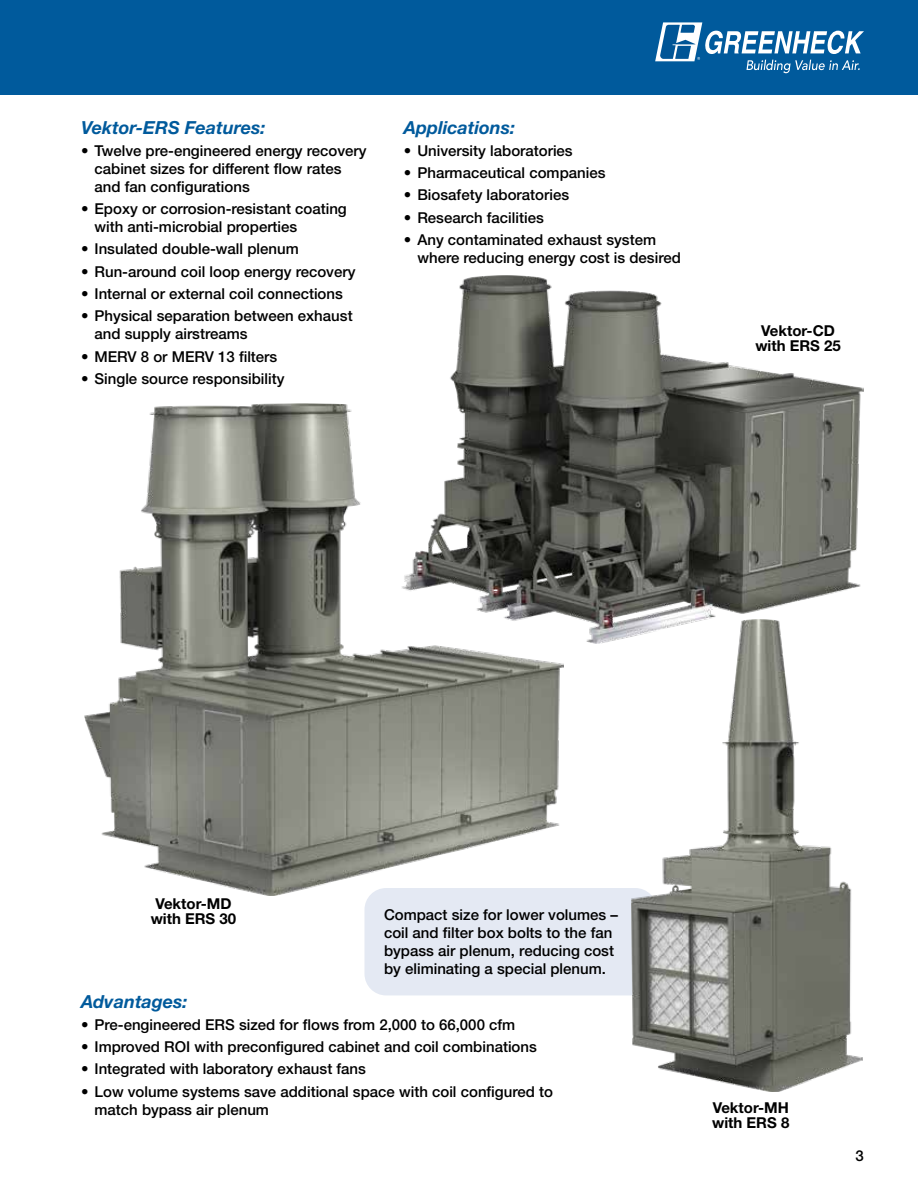
<style>
.page{position:relative;width:918px;height:1188px;background:#fff}
.page>*{position:absolute;margin:0;border:0;box-sizing:border-box;transform-origin:0 0}
.t1{font:italic 700 18px "Helvetica Neue LT Std";color:#005a9c}
.t2{font:500 15px/18px "Helvetica Neue LT Std";color:#000}
.t3{font:700 15px/15px "Helvetica Neue LT Std";color:#000;text-align:center}
</style>
<div class="page">
<div style="left:364px;top:888px;width:293px;height:107px;background:#e4e9f3;border-radius:22px"></div>
<div style="left:0;top:0;width:918px;height:94px;background:#005a9c"></div>
<img style="left:84px;top:404px;width:480px;height:491px">
<svg style="left:655px;top:22px;width:209px;height:51px"></svg>
<img style="left:631px;top:644px;width:231px;height:448px">
<img style="left:402px;top:276px;width:462px;height:368px">
<p class="t1" style="left:81px;top:117px;width:186px">Vektor-ERS Features:</p>
<p class="t2" style="left:94px;top:141px;width:274px;text-indent:-14px">• Twelve pre-engineered energy recovery cabinet sizes for different flow rates and fan configurations</p>
<p class="t2" style="left:94px;top:199px;width:254px;text-indent:-14px">• Epoxy or corrosion-resistant coating with anti-microbial properties</p>
<p class="t2" style="left:81px;top:240px;width:219px">• Insulated double-wall plenum</p>
<p class="t2" style="left:81px;top:262px;width:276px">• Run-around coil loop energy recovery</p>
<p class="t2" style="left:81px;top:284px;width:263px">• Internal or external coil connections</p>
<p class="t2" style="left:94px;top:307px;width:260px;text-indent:-14px">• Physical separation between exhaust and supply airstreams</p>
<p class="t2" style="left:81px;top:347px;width:198px">• MERV 8 or MERV 13 filters</p>
<p class="t2" style="left:81px;top:369px;width:205px">• Single source responsibility</p>
<p class="t1" style="left:404px;top:117px;width:113px">Applications:</p>
<p class="t2" style="left:404px;top:141px;width:170px">• University laboratories</p>
<p class="t2" style="left:404px;top:163px;width:203px">• Pharmaceutical companies</p>
<p class="t2" style="left:404px;top:186px;width:167px">• Biosafety laboratories</p>
<p class="t2" style="left:404px;top:208px;width:141px">• Research facilities</p>
<p class="t2" style="left:417px;top:230px;width:265px;text-indent:-14px">• Any contaminated exhaust system where reducing energy cost is desired</p>
<p class="t3" style="left:755px;top:323px;width:87px">Vektor-CD with ERS 25</p>
<p class="t3" style="left:151px;top:896px;width:87px">Vektor-MD with ERS 30</p>
<p class="t2" style="left:384px;top:905px;width:235px">Compact size for lower volumes – coil and filter box bolts to the fan bypass air plenum, reducing cost by eliminating a special plenum.</p>
<p class="t1" style="left:81px;top:991px;width:108px">Advantages:</p>
<p class="t2" style="left:81px;top:1015px;width:436px">• Pre-engineered ERS sized for flows from 2,000 to 66,000 cfm</p>
<p class="t2" style="left:81px;top:1037px;width:457px">• Improved ROI with preconfigured cabinet and coil combinations</p>
<p class="t2" style="left:81px;top:1060px;width:286px">• Integrated with laboratory exhaust fans</p>
<p class="t2" style="left:94px;top:1082px;width:460px;text-indent:-14px">• Low volume systems save additional space with coil configured to match bypass air plenum</p>
<p class="t3" style="left:712px;top:1100px;width:79px;text-align:left">Vektor-MH with ERS 8</p>
<p class="t2" style="left:856px;top:1146px;width:10px">3</p>
</div>
